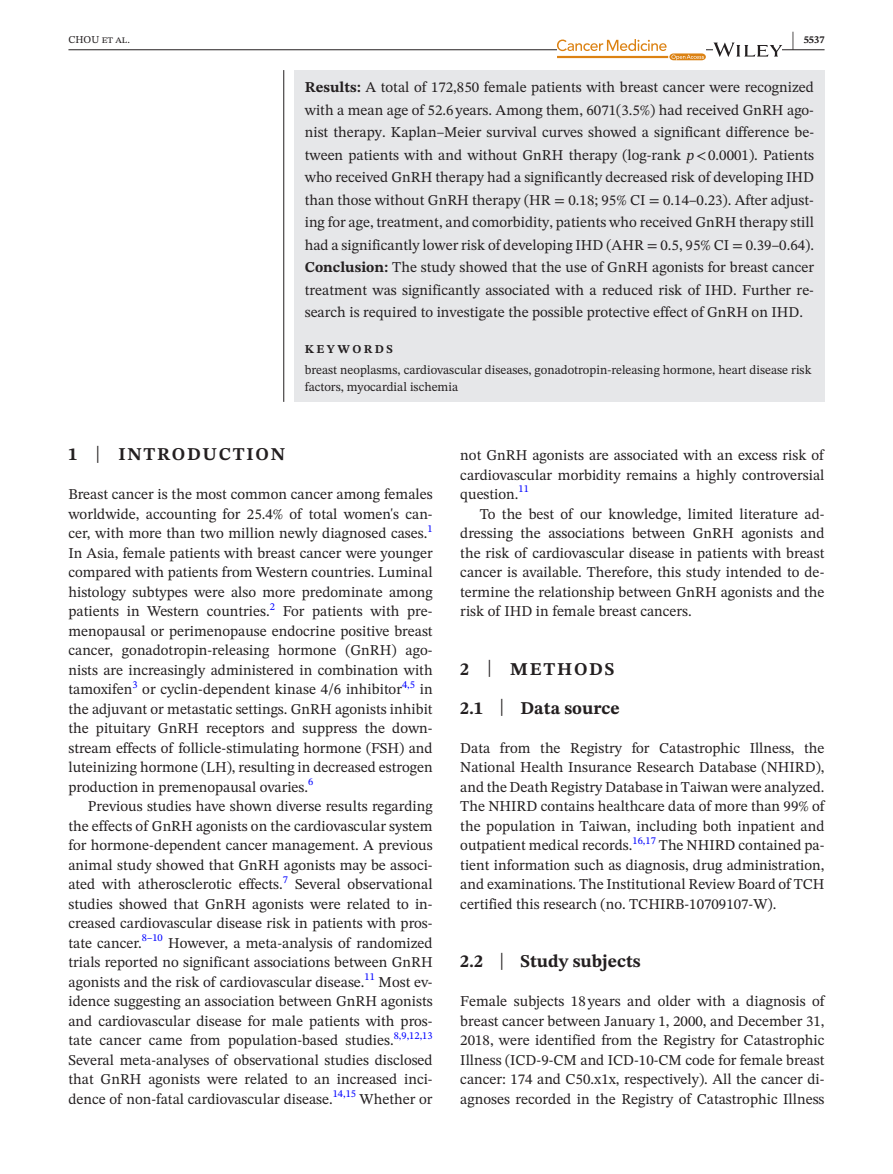
<style>
.page{position:relative;width:893px;height:1174px;background:#fff}
.page>*{position:absolute;margin:0;border:0;box-sizing:border-box;transform-origin:0 0}
.t1{font:700 21px "STIX Two Text";color:#231f20;scale:.42 1}
.t2{font:700 18px/39px "STIX Two Text";color:#231f20}
.t3{font:700 18px "STIX Two Text";letter-spacing:.1em;color:#231f20}
.t4{font:15px/19.5px "STIX Two Text";color:#231f20;text-align:justify}
.t5{font:12.75px/17.2px "STIX Two Text";color:#231f20}
.t6{font:700 12px "STIX Two Text";letter-spacing:.2em;color:#231f20}
.t7{font:10.5px "STIX Two Text";color:#00f}
.t8{font:10.5px "STIX Two Text";color:#231f20}
.t9{font:700 10.5px "STIX Two Text";color:#231f20}
.s1{font-weight:700}
.s2{font-style:italic}
.s3{font-family:"STIX"}
.s4{font-weight:400;font-size:23.7px}
</style>
<div class="page">
<hr style="left:68px;top:49px;width:756px;height:1px;background:#231f20">
<svg style="left:557px;top:39px;width:149px;height:21px"></svg>
<svg style="left:713px;top:43px;width:69px;height:14px"></svg>
<div style="left:294px;top:70px;width:530px;height:332px;background:#e6e7e9"></div>
<hr style="left:283px;top:70px;width:1px;height:332px;background:#231f20">
<h1 class="t1" style="left:792px;top:24px;width:8px">|</h1>
<p class="t8" style="left:68px;top:32px;width:63px">CHOU et al.</p>
<p class="t9" style="left:804px;top:32px;width:22px">5537</p>
<p class="t4" style="left:305px;top:76px;width:511px;line-height:22.5px"><span class="s1">Results:</span> A total of 172,850 female patients with breast cancer were recognized with a mean age of 52.6 years. Among them, 6071(3.5%) had received GnRH ago&shy;nist therapy. Kaplan–Meier survival curves showed a significant difference be&shy;tween patients with and without GnRH therapy (log-rank <span class="s2">p</span><span class="s3">&lt;</span>0.0001). Patients who received GnRH therapy had a significantly decreased risk of developing IHD than those without GnRH therapy (HR <span class="s3">=</span> 0.18; 95% CI <span class="s3">=</span> 0.14–0.23). After adjust&shy;ing for age, treatment, and comorbidity, patients who received GnRH therapy still had a significantly lower risk of developing IHD (AHR <span class="s3">=</span> 0.5, 95% CI <span class="s3">=</span> 0.39–0.64).<br><span class="s1">Conclusion:</span> The study showed that the use of GnRH agonists for breast cancer treatment was significantly associated with a reduced risk of IHD. Further re&shy;search is required to investigate the possible protective effect of GnRH on IHD.</p>
<p class="t6" style="left:305px;top:340px;width:90px">KEYWORDS</p>
<p class="t5" style="left:305px;top:361px;width:508px">breast neoplasms, cardiovascular diseases, gonadotropin-releasing hormone, heart disease risk factors, myocardial ischemia</p>
<p class="t3" style="left:68px;top:441px;width:218px">1 <span class="s4">|</span> INTRODUCTION</p>
<p class="t4" style="left:68px;top:484px;width:366px">Breast cancer is the most common cancer among females worldwide, accounting for 25.4% of total women's can&shy;cer, with more than two million newly diagnosed cases.</p>
<p class="t7" style="left:427px;top:520px;width:7px">1</p>
<p class="t4" style="left:68px;top:543px;width:366px">In Asia, female patients with breast cancer were younger compared with patients from Western countries. Luminal histology subtypes were also more predominate among patients in Western countries.</p>
<p class="t7" style="left:270px;top:598px;width:7px">2</p>
<p class="t4" style="left:68px;top:601px;width:366px;text-indent:214px">For patients with pre&shy;menopausal or perimenopause endocrine positive breast cancer, gonadotropin-releasing hormone (GnRH) ago&shy;nists are increasingly administered in combination with tamoxifen</p>
<p class="t7" style="left:132px;top:676px;width:7px">3</p>
<p class="t4" style="left:142px;top:679px;width:261px">or cyclin-dependent kinase 4/6 inhibitor</p>
<p class="t7" style="left:402px;top:676px;width:14px">4,5</p>
<p class="t4" style="left:68px;top:679px;width:366px;text-indent:351px">in the adjuvant or metastatic settings. GnRH agonists inhibit the pituitary GnRH receptors and suppress the down&shy;stream effects of follicle-stimulating hormone (FSH) and luteinizing hormone (LH), resulting in decreased estrogen production in premenopausal ovaries.</p>
<p class="t7" style="left:308px;top:774px;width:7px">6</p>
<p class="t4" style="left:68px;top:796px;width:366px;text-indent:20px">Previous studies have shown diverse results regarding the effects of GnRH agonists on the cardiovascular system for hormone-dependent cancer management. A previous animal study showed that GnRH agonists may be associ&shy;ated with atherosclerotic effects.</p>
<p class="t7" style="left:283px;top:871px;width:7px">7</p>
<p class="t4" style="left:68px;top:874px;width:366px;text-indent:227px">Several observational studies showed that GnRH agonists were related to in&shy;creased cardiovascular disease risk in patients with pros&shy;tate cancer.</p>
<p class="t7" style="left:142px;top:930px;width:22px">8–10</p>
<p class="t4" style="left:68px;top:933px;width:366px;text-indent:100px">However, a meta-analysis of randomized trials reported no significant associations between GnRH agonists and the risk of cardiovascular disease.</p>
<p class="t7" style="left:365px;top:969px;width:12px">11</p>
<p class="t4" style="left:68px;top:972px;width:366px;text-indent:310px">Most ev&shy;idence suggesting an association between GnRH agonists and cardiovascular disease for male patients with pros&shy;tate cancer came from population-based studies.</p>
<p class="t7" style="left:394px;top:1027px;width:40px">8,9,12,13</p>
<p class="t4" style="left:68px;top:1050px;width:366px">Several meta-analyses of observational studies disclosed that GnRH agonists were related to an increased inci&shy;dence of non-fatal cardiovascular disease.</p>
<p class="t7" style="left:333px;top:1086px;width:25px">14,15</p>
<p class="t4" style="left:360px;top:1089px;width:75px">Whether or</p>
<p class="t4" style="left:460px;top:445px;width:366px">not GnRH agonists are associated with an excess risk of cardiovascular morbidity remains a highly controversial question.<sup>11</sup></p>
<p class="t4" style="left:460px;top:504px;width:366px;text-indent:20px">To the best of our knowledge, limited literature ad&shy;dressing the associations between GnRH agonists and the risk of cardiovascular disease in patients with breast cancer is available. Therefore, this study intended to de&shy;termine the relationship between GnRH agonists and the risk of IHD in female breast cancers.</p>
<p class="t2" style="left:460px;top:650px;width:161px">2 <span class="s4">|</span> METHODS<br>2.1 <span class="s4">|</span> Data source</p>
<p class="t4" style="left:460px;top:738px;width:366px">Data from the Registry for Catastrophic Illness, the National Health Insurance Research Database (NHIRD), and the Death Registry Database in Taiwan were analyzed.<br>The NHIRD contains healthcare data of more than 99% of the population in Taiwan, including both inpatient and outpatient medical records.</p>
<p class="t7" style="left:633px;top:832px;width:25px">16,17</p>
<p class="t4" style="left:460px;top:835px;width:366px;text-indent:199px">The NHIRD contained pa&shy;tient information such as diagnosis, drug administration, and examinations. The Institutional Review Board of TCH certified this research (no. TCHIRB-10709107-W).</p>
<p class="t2" style="left:460px;top:942px;width:182px">2.2 <span class="s4">|</span> Study subjects</p>
<p class="t4" style="left:460px;top:991px;width:366px">Female subjects 18 years and older with a diagnosis of breast cancer between January 1, 2000, and December 31, 2018, were identified from the Registry for Catastrophic Illness (ICD-9-CM and ICD-10-CM code for female breast cancer: 174 and C50.x1x, respectively). All the cancer di&shy;agnoses recorded in the Registry of Catastrophic Illness</p>
</div>
